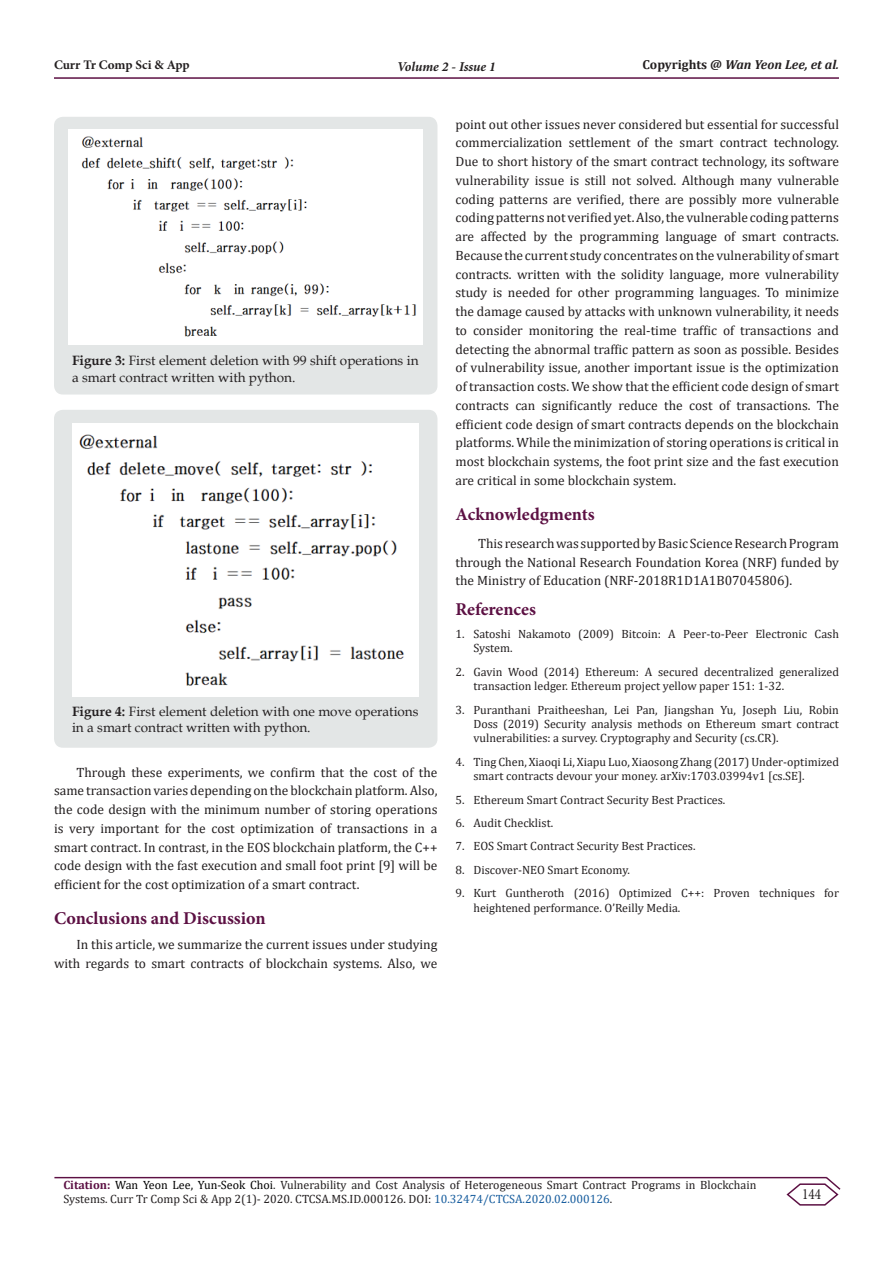
<style>
.page{position:relative;width:893px;height:1263px;background:#fff}
.page>*{position:absolute;margin:0;border:0;box-sizing:border-box;transform-origin:0 0}
.t1{font:700 18px "Minion Pro";color:#5c1043}
.t2{font:15.75px "Minion Pro";color:#231f20;scale:.83 1}
.t3{font:13.5px/18.8px "Cambria";color:#231f20;text-align:justify}
.t4{font:13.5px/16.2px "Book Antiqua";color:#231f20}
.t5{font:italic 700 13.5px "Minion Pro";letter-spacing:-.005em;color:#231f20}
.t6{font:italic 700 13.05px "Cambria";color:#231f20}
.t7{font:700 13.05px "Minion Pro";letter-spacing:-.01em;color:#231f20}
.t8{font:12px/14.4px "Cambria";color:#231f20}
.s1{font-style:normal}
.s2{font-size:12px}
.s3{font-weight:700}
.s4{font-weight:700;color:#5c1043}
.s5{color:#000}
.s6{color:#175d9e}
</style>
<div class="page">
<hr style="left:54px;top:77px;width:785px;height:2px;background:#5c1043">
<hr style="left:54px;top:1177px;width:773px;height:1px;background:#5c1043">
<svg style="left:785px;top:1176px;width:56px;height:30px"></svg>
<div style="left:54px;top:117px;width:383px;height:277px;background:#e3e6e6;border-radius:9px"></div>
<img style="left:69px;top:129px;width:354px;height:216px">
<div style="left:54px;top:410px;width:383px;height:338px;background:#e3e6e6;border-radius:9px"></div>
<img style="left:73px;top:424px;width:346px;height:272px">
<p class="t7" style="left:54px;top:55px;width:137px">Curr Tr Comp Sci &amp; App</p>
<p class="t5" style="left:397px;top:57px;width:100px">Volume 2 - Issue 1</p>
<p class="t6" style="left:642px;top:55px;width:198px"><span class="s1">Copyrights @</span> Wan Yeon Lee, et al<span class="s2">.</span></p>
<p class="t4" style="left:72px;top:352px;width:348px"><span class="s3">Figure 3:</span> First element deletion with 99 shift operations in a smart contract written with python.</p>
<p class="t4" style="left:72px;top:703px;width:348px"><span class="s3">Figure 4:</span> First element deletion with one move operations in a smart contract written with python.</p>
<p class="t3" style="left:54px;top:762px;width:385px;text-indent:22px">Through these experiments, we confirm that the cost of the same transaction varies depending on the blockchain platform. Also, the code design with the minimum number of storing operations is very important for the cost optimization of transactions in a smart contract. In contrast, in the EOS blockchain platform, the C++ code design with the fast execution and small foot print [9] will be efficient for the cost optimization of a smart contract.</p>
<p class="t1" style="left:54px;top:906px;width:213px">Conclusions and Discussion</p>
<p class="t3" style="left:54px;top:935px;width:385px;text-align:right">In this article, we summarize the current issues under studying with regards to smart contracts of blockchain systems. Also, we</p>
<p class="t3" style="left:455px;top:114px;width:385px">point out other issues never considered but essential for successful commercialization settlement of the smart contract technology.<br>Due to short history of the smart contract technology, its software vulnerability issue is still not solved. Although many vulnerable coding patterns are verified, there are possibly more vulnerable coding patterns not verified yet. Also, the vulnerable coding patterns are affected by the programming language of smart contracts.<br>Because the current study concentrates on the vulnerability of smart contracts. written with the solidity language, more vulnerability study is needed for other programming languages. To minimize the damage caused by attacks with unknown vulnerability, it needs to consider monitoring the real-time traffic of transactions and detecting the abnormal traffic pattern as soon as possible. Besides of vulnerability issue, another important issue is the optimization of transaction costs. We show that the efficient code design of smart contracts can significantly reduce the cost of transactions. The efficient code design of smart contracts depends on the blockchain platforms. While the minimization of storing operations is critical in most blockchain systems, the foot print size and the fast execution are critical in some blockchain system.</p>
<p class="t1" style="left:455px;top:502px;width:141px">Acknowledgments</p>
<p class="t3" style="left:455px;top:534px;width:385px;text-indent:22px">This research was supported by Basic Science Research Program through the National Research Foundation Korea (NRF) funded by the Ministry of Education (NRF-2018R1D1A1B07045806).</p>
<p class="t1" style="left:455px;top:596px;width:82px">References</p>
<p class="t8" style="left:473px;top:627px;width:367px;text-indent:-18px">1. Satoshi Nakamoto (2009) Bitcoin: A Peer-to-Peer Electronic Cash<br>System.</p>
<p class="t8" style="left:473px;top:664px;width:367px;text-indent:-18px">2. Gavin Wood (2014) Ethereum: A secured decentralized generalized transaction ledger. Ethereum project yellow paper 151: 1-32.</p>
<p class="t8" style="left:473px;top:702px;width:367px;text-align:justify;text-indent:-18px">3. Puranthani Praitheeshan, Lei Pan, Jiangshan Yu, Joseph Liu, Robin Doss (2019) Security analysis methods on Ethereum smart contract vulnerabilities: a survey. Cryptography and Security (cs.CR).</p>
<p class="t8" style="left:473px;top:754px;width:367px;text-indent:-18px">4. Ting Chen, Xiaoqi Li, Xiapu Luo, Xiaosong Zhang (2017) Under-optimized smart contracts devour your money. arXiv:1703.03994v1 [cs.SE].</p>
<p class="t8" style="left:455px;top:792px;width:271px">5. Ethereum Smart Contract Security Best Practices.</p>
<p class="t8" style="left:455px;top:816px;width:99px">6. Audit Checklist.</p>
<p class="t8" style="left:455px;top:839px;width:241px">7. EOS Smart Contract Security Best Practices.</p>
<p class="t8" style="left:455px;top:862px;width:176px">8. Discover-NEO Smart Economy.</p>
<p class="t8" style="left:473px;top:886px;width:367px;text-indent:-18px">9. Kurt Guntheroth (2016) Optimized C++: Proven techniques for heightened performance. O’Reilly Media.</p>
<p class="t8" style="left:63px;top:1177px;width:694px"><span class="s4">Citation:</span> <span class="s5">Wan Yeon Lee, Yun-Seok Choi</span>. Vulnerability and Cost Analysis of Heterogeneous Smart Contract Programs in Blockchain<br>Systems. Curr Tr Comp Sci &amp; App 2(1)- 2020. CTCSA.MS.ID.000126. DOI: <span class="s6">10.32474/CTCSA.2020.02.000126</span>.</p>
<p class="t2" style="left:802px;top:1184px;width:24px">144</p>
</div>
